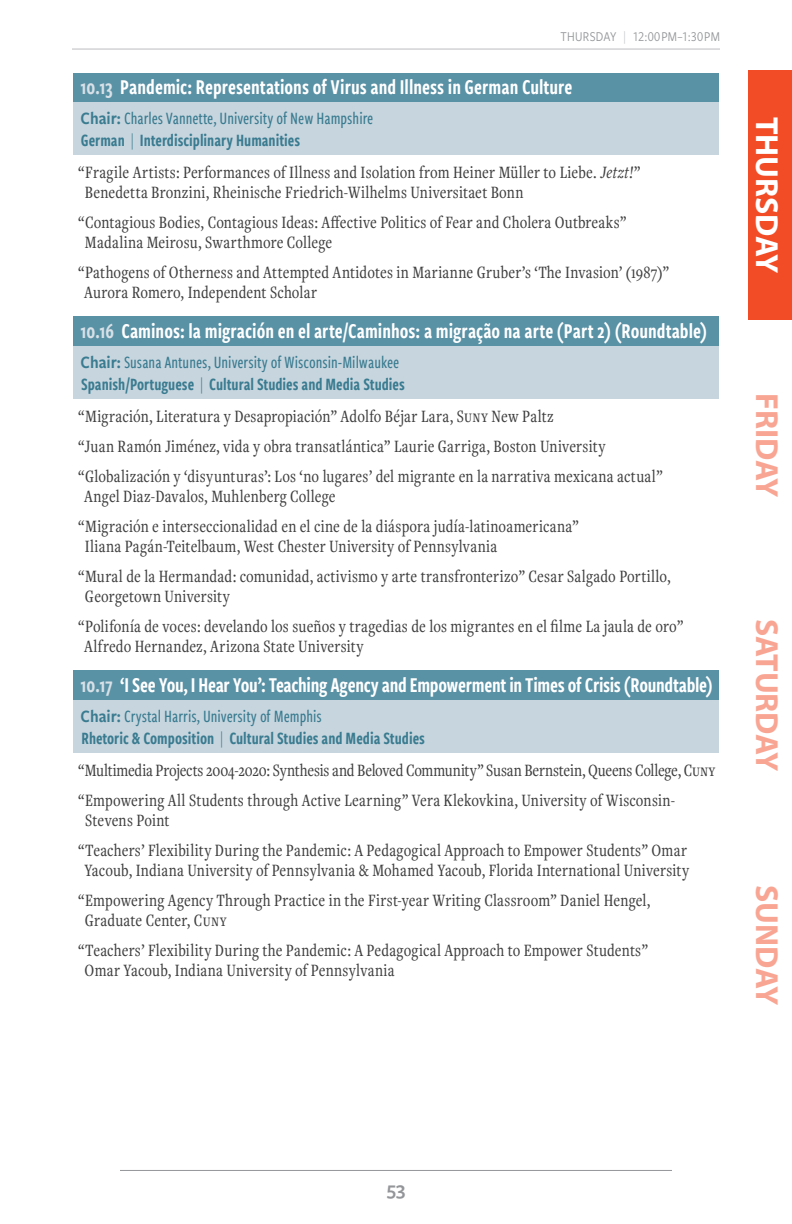
<style>
.page{position:relative;width:792px;height:1224px;background:#fff}
.page>*{position:absolute;margin:0;border:0;box-sizing:border-box;transform-origin:0 0}
.t1{font:700 32px "Myriad Pro";color:#f9a593}
.t2{font:700 32px "Myriad Pro";color:#fff}
.Scedule_-_Session{font:22px "Freight Sans Cmp Pro Semi";color:#fff}
.t3{font:600 20px "Freight Sans Pro";color:#939598}
.Schedule_-_Body{font:18px/20px "Freight Text Cmp Pro";letter-spacing:.01em;color:#3e3e3f}
.Schedule_-_Chair_Loc{font:500 18px "Freight Sans Cmp Pro";color:#397b90}
.Schedule_-_Chair_Loc-2{font:18px "Freight Sans Cmp Pro Semi";color:#397b90}
.Schedule_-_Body-2{font:18px "Freight Text Cmp Pro";letter-spacing:-.015em;color:#3e3e3f}
.Running_Head{font:14px "Freight Sans Cnd Pro";letter-spacing:.015em;color:#939598}
.s1{font-family:"Freight Sans Cmp Pro";font-weight:300;color:#bcbdc0}
.s2{color:#d7e1e7}
.s3{font-family:"Freight Sans Cnd Pro Semi";font-weight:400}
.s4{font-family:"Freight Sans Cmp Pro";font-weight:300}
.s5{font-style:italic}
</style>
<div class="page">
<hr style="left:120px;top:1170px;width:552px;height:1px;background:#939598">
<div style="left:748px;top:70px;width:44px;height:250px;background:#f24c27"></div>
<hr style="left:72px;top:49px;width:648px;height:1px;background:#bcbdc0">
<div style="left:73px;top:73px;width:646px;height:31px;background:#5991a5"></div>
<div style="left:73px;top:102px;width:646px;height:30px;background:#c7d5de"></div>
<div style="left:73px;top:124px;width:646px;height:30px;background:#c7d5de"></div>
<div style="left:73px;top:316px;width:646px;height:32px;background:#5991a5"></div>
<div style="left:73px;top:346px;width:646px;height:30px;background:#c7d5de"></div>
<div style="left:73px;top:368px;width:646px;height:30px;background:#c7d5de"></div>
<div style="left:73px;top:670px;width:646px;height:32px;background:#5991a5"></div>
<div style="left:73px;top:700px;width:646px;height:30px;background:#c7d5de"></div>
<div style="left:73px;top:722px;width:646px;height:30px;background:#c7d5de"></div>
<p class="Running_Head" style="left:561px;top:27px;width:161px">THURSDAY <span class="s1">|</span> 12:00 PM–1:30 PM</p>
<p class="Scedule_-_Session" style="left:81px;top:72px;width:493px"><span class="s2">10.13</span> Pandemic: Representations of Virus and Illness in German Culture</p>
<p class="Schedule_-_Chair_Loc" style="left:81px;top:106px;width:294px"><span class="s3">Chair:</span> Charles Vannette, University of New Hampshire</p>
<p class="Schedule_-_Chair_Loc-2" style="left:81px;top:128px;width:221px">German <span class="s4">|</span> Interdisciplinary Humanities</p>
<p class="Schedule_-_Body" style="left:85px;top:162px;width:557px;text-indent:-7px">“Fragile Artists: Performances of Illness and Isolation from Heiner Müller to Liebe. <span class="s5">Jetzt!</span>”<br>Benedetta Bronzini, Rheinische Friedrich-Wilhelms Universitaet Bonn</p>
<p class="Schedule_-_Body" style="left:85px;top:212px;width:543px;text-indent:-7px">“Contagious Bodies, Contagious Ideas: Affective Politics of Fear and Cholera Outbreaks”<br>Madalina Meirosu, Swarthmore College</p>
<p class="Schedule_-_Body" style="left:84px;top:262px;width:587px;text-indent:-6px">“Pathogens of Otherness and Attempted Antidotes in Marianne Gruber’s ‘The Invasion’ (1987)”<br>Aurora Romero, Independent Scholar</p>
<p class="Scedule_-_Session" style="left:81px;top:316px;width:628px"><span class="s2">10.16</span> Caminos: la migración en el arte/Caminhos: a migração na arte (Part 2) (Roundtable)</p>
<p class="Schedule_-_Chair_Loc" style="left:81px;top:350px;width:320px"><span class="s3">Chair:</span> Susana Antunes, University of Wisconsin-Milwaukee</p>
<p class="Schedule_-_Chair_Loc-2" style="left:81px;top:372px;width:325px">Spanish/Portuguese <span class="s4">|</span> Cultural Studies and Media Studies</p>
<p class="Schedule_-_Body" style="left:78px;top:406px;width:477px">“Migración, Literatura y Desapropiación” Adolfo Béjar Lara, SUNY New Paltz</p>
<p class="Schedule_-_Body" style="left:78px;top:436px;width:529px">“Juan Ramón Jiménez, vida y obra transatlántica” Laurie Garriga, Boston University</p>
<p class="Schedule_-_Body" style="left:84px;top:466px;width:580px;text-indent:-6px">“Globalización y ‘disyunturas’: Los ‘no lugares’ del migrante en la narrativa mexicana actual”<br>Angel Diaz-Davalos, Muhlenberg College</p>
<p class="Schedule_-_Body" style="left:85px;top:516px;width:495px;text-indent:-7px">“Migración e interseccionalidad en el cine de la diáspora judía-latinoamericana”<br>Iliana Pagán-Teitelbaum, West Chester University of Pennsylvania</p>
<p class="Schedule_-_Body" style="left:85px;top:566px;width:587px;text-indent:-7px">“Mural de la Hermandad: comunidad, activismo y arte transfronterizo” Cesar Salgado Portillo,<br>Georgetown University</p>
<p class="Schedule_-_Body" style="left:84px;top:616px;width:601px;text-indent:-6px">“Polifonía de voces: develando los sueños y tragedias de los migrantes en el filme La jaula de oro”<br>Alfredo Hernandez, Arizona State University</p>
<p class="Scedule_-_Session" style="left:81px;top:670px;width:634px"><span class="s2">10.17</span> ‘I See You, I Hear You’: Teaching Agency and Empowerment in Times of Crisis (Roundtable)</p>
<p class="Schedule_-_Chair_Loc" style="left:81px;top:704px;width:243px"><span class="s3">Chair:</span> Crystal Harris, University of Memphis</p>
<p class="Schedule_-_Chair_Loc-2" style="left:81px;top:726px;width:345px">Rhetoric &amp; Composition <span class="s4">|</span> Cultural Studies and Media Studies</p>
<p class="Schedule_-_Body-2" style="left:78px;top:759px;width:639px">“Multimedia Projects 2004-2020: Synthesis and Beloved Community” Susan Bernstein, Queens College, CUNY</p>
<p class="Schedule_-_Body" style="left:85px;top:790px;width:591px;text-indent:-7px">“Empowering All Students through Active Learning” Vera Klekovkina, University of Wisconsin-<br>Stevens Point</p>
<p class="Schedule_-_Body" style="left:78px;top:840px;width:613px;text-align:center">“Teachers’ Flexibility During the Pandemic: A Pedagogical Approach to Empower Students” Omar<br>Yacoub, Indiana University of Pennsylvania &amp; Mohamed Yacoub, Florida International University</p>
<p class="Schedule_-_Body" style="left:85px;top:890px;width:567px;text-indent:-7px">“Empowering Agency Through Practice in the First-year Writing Classroom” Daniel Hengel,<br>Graduate Center, CUNY</p>
<p class="Schedule_-_Body" style="left:85px;top:940px;width:565px;text-indent:-6px">“Teachers’ Flexibility During the Pandemic: A Pedagogical Approach to Empower Students”<br>Omar Yacoub, Indiana University of Pennsylvania</p>
<h1 class="t2" style="left:788px;top:117px;width:158px;rotate:90deg">THURSDAY</h1>
<h1 class="t1" style="left:788px;top:393px;width:105px;rotate:90deg">FRIDAY</h1>
<h1 class="t1" style="left:788px;top:619px;width:154px;rotate:90deg">SATURDAY</h1>
<h1 class="t1" style="left:788px;top:885px;width:122px;rotate:90deg">SUNDAY</h1>
<p class="t3" style="left:387px;top:1175px;width:20px">53</p>
</div>
